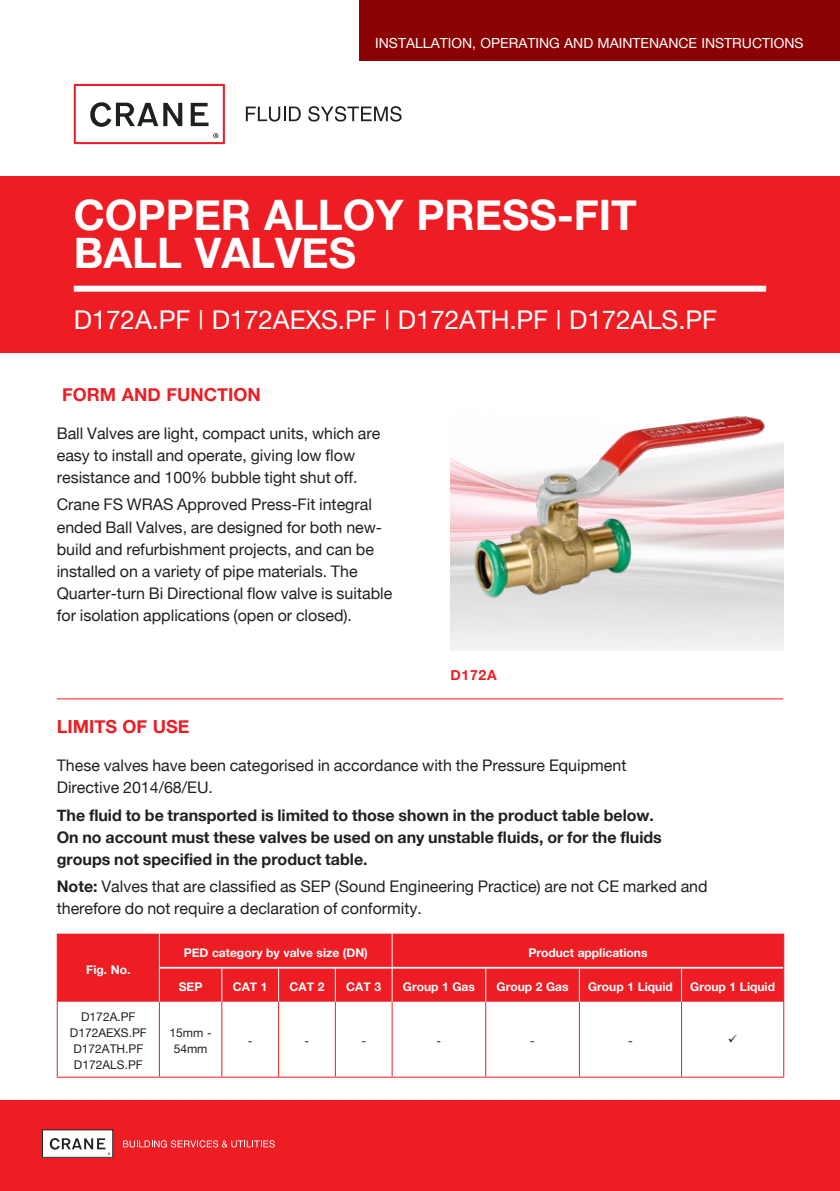
<style>
.page{position:relative;width:840px;height:1191px;background:#fff}
.page>*{position:absolute;margin:0;border:0;box-sizing:border-box;transform-origin:0 0}
.body{font:700 42px/38px "Helvetica Neue";color:#fff}
.body-2{font:26px "Helvetica Neue";letter-spacing:-.005em;color:#fff}
.t1{font:700 18px "Helvetica Neue";color:#ee1d23}
.red_bullets{font:16px/22px "Helvetica Neue";color:#231f20}
.red_bullets-2{font:700 16px/22px "Helvetica Neue";color:#231f20}
.t2{font:14px "Helvetica Neue";color:#fff}
.red_bullets-3{font:700 14px "Helvetica Neue";letter-spacing:.05em;color:#ee1d23}
.t3{font:700 12px "Helvetica Neue";color:#fff}
.t4{font:12px/16px "Helvetica Neue";color:#231f20;text-align:center}
.s1{font-weight:700}
</style>
<div class="page">
<div style="left:0;top:1100px;width:839px;height:91px;background:#ee1d23"></div>
<div style="left:359px;top:0;width:480px;height:61px;background:#8b0202"></div>
<svg style="left:246px;top:107px;width:54px;height:15px"></svg>
<svg style="left:308px;top:106px;width:93px;height:16px"></svg>
<svg style="left:74px;top:84px;width:151px;height:60px"></svg>
<svg style="left:42px;top:1129px;width:71px;height:28px;background:#d3cfd0"></svg>
<svg style="left:123px;top:1140px;width:151px;height:7px"></svg>
<div style="left:0;top:176px;width:839px;height:177px;background:#ee1d23"></div>
<div style="left:74px;top:286px;width:691px;height:6px;background:#fff"></div>
<hr style="left:57px;top:698px;width:725px;height:1px;background:#ee1d23">
<div style="left:58px;top:933px;width:724px;height:68px;background:#ee1d23"></div>
<hr style="left:159px;top:933px;width:1px;height:34px;background:#fff">
<hr style="left:391px;top:933px;width:1px;height:34px;background:#fff">
<hr style="left:159px;top:967px;width:1px;height:34px;background:#fff">
<hr style="left:221px;top:968px;width:1px;height:33px;background:#fff">
<hr style="left:278px;top:968px;width:1px;height:33px;background:#fff">
<hr style="left:334px;top:968px;width:1px;height:33px;background:#fff">
<hr style="left:391px;top:968px;width:1px;height:33px;background:#fff">
<hr style="left:485px;top:968px;width:1px;height:33px;background:#fff">
<hr style="left:578px;top:968px;width:1px;height:33px;background:#fff">
<hr style="left:680px;top:968px;width:1px;height:33px;background:#fff">
<hr style="left:159px;top:1001px;width:1px;height:75px;background:#ee1d23">
<hr style="left:221px;top:1001px;width:1px;height:75px;background:#ee1d23">
<hr style="left:278px;top:1001px;width:1px;height:75px;background:#ee1d23">
<hr style="left:334px;top:1001px;width:1px;height:75px;background:#ee1d23">
<hr style="left:391px;top:1001px;width:1px;height:75px;background:#ee1d23">
<hr style="left:485px;top:1001px;width:1px;height:75px;background:#ee1d23">
<hr style="left:578px;top:1001px;width:1px;height:75px;background:#ee1d23">
<hr style="left:680px;top:1001px;width:1px;height:75px;background:#ee1d23">
<hr style="left:57px;top:1076px;width:102px;height:1px;background:#ee1d23">
<hr style="left:159px;top:1076px;width:63px;height:1px;background:#ee1d23">
<hr style="left:222px;top:1076px;width:56px;height:1px;background:#ee1d23">
<hr style="left:278px;top:1076px;width:57px;height:1px;background:#ee1d23">
<hr style="left:335px;top:1076px;width:57px;height:1px;background:#ee1d23">
<hr style="left:392px;top:1076px;width:93px;height:1px;background:#ee1d23">
<hr style="left:485px;top:1076px;width:94px;height:1px;background:#ee1d23">
<hr style="left:579px;top:1076px;width:102px;height:1px;background:#ee1d23">
<hr style="left:681px;top:1076px;width:102px;height:1px;background:#ee1d23">
<hr style="left:160px;top:967px;width:62px;height:1px;background:#fff">
<hr style="left:222px;top:967px;width:56px;height:1px;background:#fff">
<hr style="left:278px;top:967px;width:57px;height:1px;background:#fff">
<hr style="left:335px;top:967px;width:57px;height:1px;background:#fff">
<hr style="left:392px;top:967px;width:93px;height:1px;background:#fff">
<hr style="left:485px;top:967px;width:94px;height:1px;background:#fff">
<hr style="left:579px;top:967px;width:102px;height:1px;background:#fff">
<hr style="left:681px;top:967px;width:101px;height:1px;background:#fff">
<hr style="left:57px;top:933px;width:1px;height:34px;background:#ee1d23">
<hr style="left:57px;top:967px;width:1px;height:34px;background:#ee1d23">
<hr style="left:782px;top:933px;width:1px;height:34px;background:#ee1d23">
<hr style="left:782px;top:967px;width:1px;height:34px;background:#ee1d23">
<hr style="left:57px;top:1001px;width:1px;height:75px;background:#ee1d23">
<hr style="left:782px;top:1001px;width:1px;height:75px;background:#ee1d23">
<img style="left:450px;top:416px;width:332px;height:196px">
<p class="t2" style="left:375px;top:35px;width:430px">INSTALLATION, OPERATING AND MAINTENANCE INSTRUCTIONS</p>
<p class="body" style="left:74px;top:198px;width:564px">COPPER ALLOY PRESS-FIT<br>BALL VALVES</p>
<p class="body-2" style="left:74px;top:305px;width:644px">D172A.PF | D172AEXS.PF | D172ATH.PF | D172ALS.PF</p>
<p class="t1" style="left:62px;top:380px;width:200px">FORM AND FUNCTION</p>
<p class="red_bullets" style="left:57px;top:423px;width:325px">Ball Valves are light, compact units, which are easy to install and operate, giving low flow resistance and 100% bubble tight shut off.</p>
<p class="red_bullets" style="left:57px;top:495px;width:337px">Crane FS WRAS Approved Press-Fit integral ended Ball Valves, are designed for both new&shy;build and refurbishment projects, and can be installed on a variety of pipe materials. The Quarter-turn Bi Directional flow valve is suitable for isolation applications (open or closed).</p>
<p class="t1" style="left:57px;top:713px;width:134px">LIMITS OF USE</p>
<p class="red_bullets-3" style="left:450px;top:664px;width:48px">D172A</p>
<p class="red_bullets" style="left:57px;top:755px;width:571px">These valves have been categorised in accordance with the Pressure Equipment<br>Directive 2014/68/EU.</p>
<p class="red_bullets-2" style="left:57px;top:804px;width:606px">The fluid to be transported is limited to those shown in the product table below.<br>On no account must these valves be used on any unstable fluids, or for the fluids groups not specified in the product table.</p>
<p class="red_bullets" style="left:57px;top:876px;width:652px"><span class="s1">Note:</span> Valves that are classified as SEP (Sound Engineering Practice) are not CE marked and therefore do not require a declaration of conformity.</p>
<p class="t3" style="left:86px;top:959px;width:46px">Fig. No.</p>
<p class="t4" style="left:70px;top:1009px;width:78px">D172A.PF<br>D172AEXS.PF<br>D172ATH.PF<br>D172ALS.PF</p>
<p class="t3" style="left:183px;top:942px;width:185px">PED category by valve size (DN)</p>
<p class="t3" style="left:528px;top:942px;width:120px">Product applications</p>
<p class="t3" style="left:179px;top:976px;width:25px">SEP</p>
<p class="t3" style="left:233px;top:976px;width:36px">CAT 1</p>
<p class="t3" style="left:289px;top:976px;width:36px">CAT 2</p>
<p class="t3" style="left:346px;top:976px;width:36px">CAT 3</p>
<p class="t3" style="left:402px;top:976px;width:74px">Group 1 Gas</p>
<p class="t3" style="left:496px;top:976px;width:74px">Group 2 Gas</p>
<p class="t3" style="left:587px;top:976px;width:86px">Group 1 Liquid</p>
<p class="t3" style="left:690px;top:976px;width:86px">Group 1 Liquid</p>
<p class="t4" style="left:169px;top:1025px;width:44px">15mm -<br>54mm</p>
<p class="t4" style="left:248px;top:1033px;width:6px">-</p>
<p class="t4" style="left:304px;top:1033px;width:6px">-</p>
<p class="t4" style="left:361px;top:1033px;width:6px">-</p>
<p class="t4" style="left:436px;top:1033px;width:6px">-</p>
<p class="t4" style="left:530px;top:1033px;width:6px">-</p>
<p class="t4" style="left:627px;top:1033px;width:6px">-</p>
</div>
